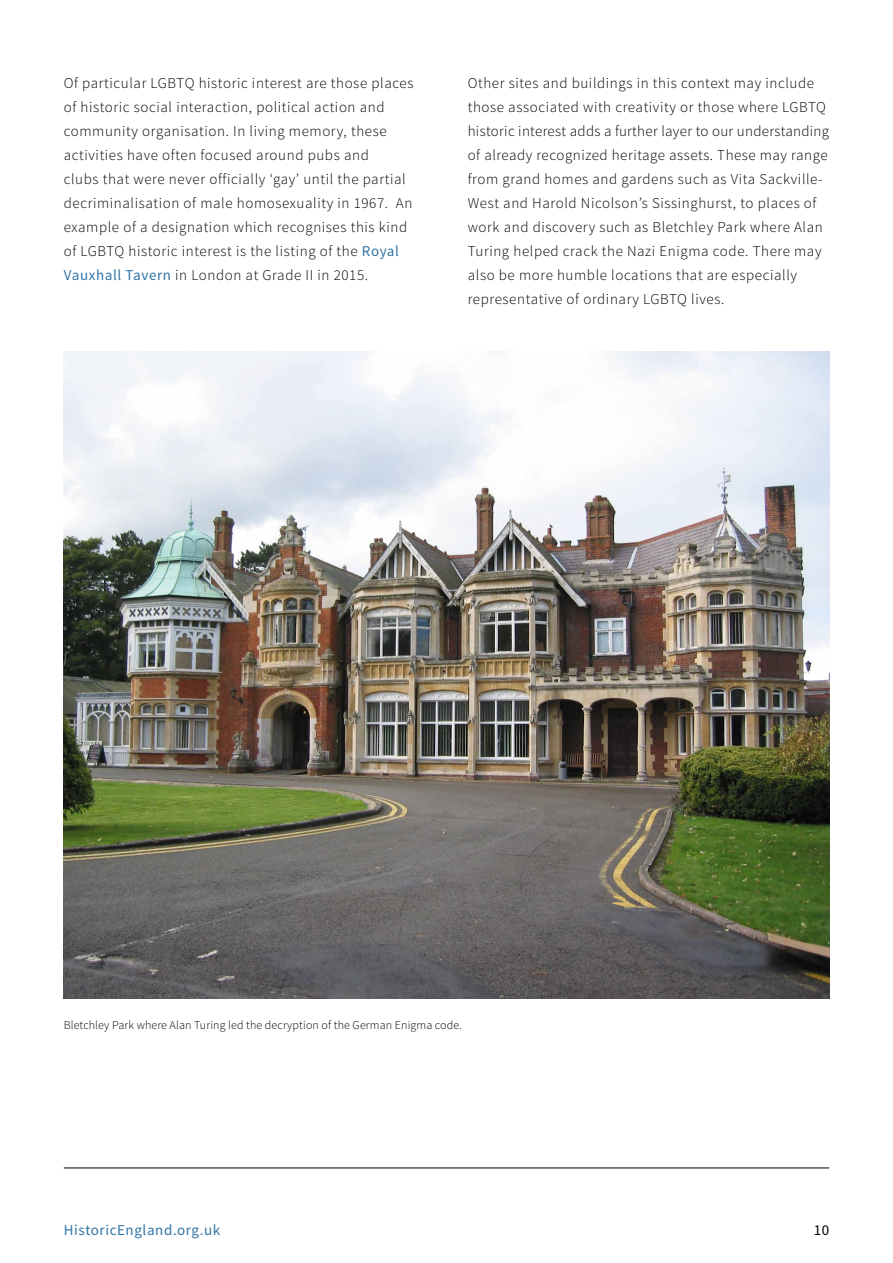
<style>
.page{position:relative;width:893px;height:1263px;background:#fff}
.page>*{position:absolute;margin:0;border:0;box-sizing:border-box;transform-origin:0 0}
.Body_Text{font:300 15px/24px "Source Sans Pro";letter-spacing:.04em;color:#000}
.t1{font:15px "Source Sans Pro";letter-spacing:.04em;color:#3174a4}
.t2{font:15px "Source Sans Pro";color:#000}
.Caption_Text{font:300 12px "Source Sans Pro";letter-spacing:.01em;color:#000}
.s1{font-weight:400;color:#3174a4}
</style>
<div class="page">
<hr style="left:64px;top:1167px;width:765px;height:2px;background:#515455">
<img style="left:64px;top:352px;width:765px;height:647px">
<p class="Body_Text" style="left:64px;top:71px;width:351px">Of particular LGBTQ historic interest are those places of historic social interaction, political action and community organisation. In living memory, these activities have often focused around pubs and<br>clubs that were never officially ‘gay’ until the partial decriminalisation of male homosexuality in 1967. An example of a designation which recognises this kind of LGBTQ historic interest is the listing of the <span class="s1">Royal Vauxhall Tavern</span> in London at Grade II in 2015.</p>
<p class="Body_Text" style="left:468px;top:71px;width:363px">Other sites and buildings in this context may include those associated with creativity or those where LGBTQ historic interest adds a further layer to our understanding of already recognized heritage assets. These may range from grand homes and gardens such as Vita Sackville-West and Harold Nicolson’s Sissinghurst, to places of work and discovery such as Bletchley Park where Alan Turing helped crack the Nazi Enigma code. There may also be more humble locations that are especially representative of ordinary LGBTQ lives.</p>
<p class="Caption_Text" style="left:64px;top:1018px;width:400px">Bletchley Park where Alan Turing led the decryption of the German Enigma code.</p>
<p class="t1" style="left:64px;top:1220px;width:158px">HistoricEngland.org.uk</p>
<p class="t2" style="left:814px;top:1220px;width:17px">10</p>
</div>
